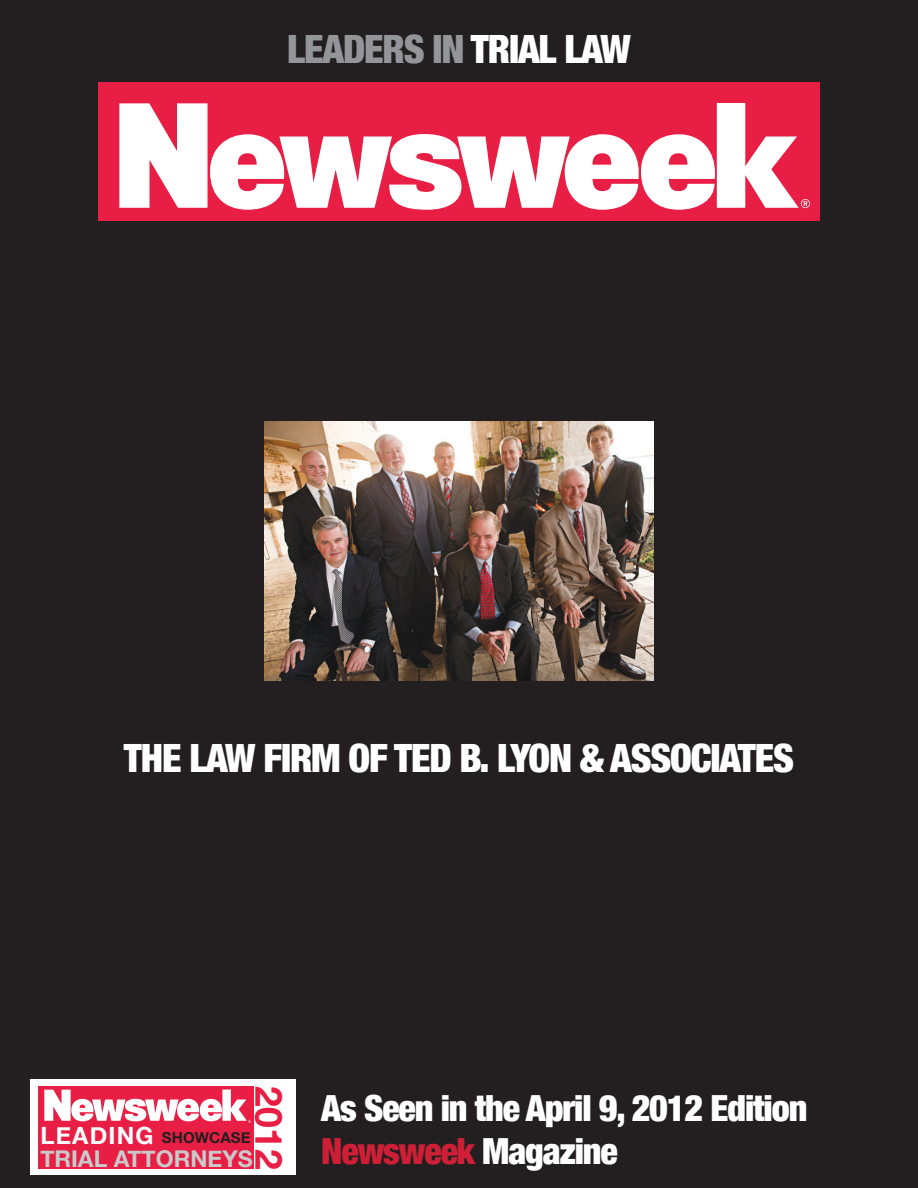
<style>
.page{position:relative;width:918px;height:1188px;background:#231f20}
.page>*{position:absolute;margin:0;border:0;box-sizing:border-box;transform-origin:0 0}
.t1{font:900 condensed 39px "Helvetica Neue";letter-spacing:-.03em;color:#fff}
.t2{font:900 condensed 39px "Helvetica Neue";letter-spacing:-.03em;color:#939598}
.t3{font:700 37.35px "Helvetica Neue";color:#e91e44}
.t4{font:900 condensed 36px/43.2px "Helvetica Neue";letter-spacing:-.03em;color:#fff}
.t5{font:700 23.7px "Helvetica Neue";letter-spacing:.05em;color:#fff}
.t6{font:700 23.1px "Helvetica Neue";color:#c9cacc}
.t7{font:700 15.15px "Helvetica Neue";letter-spacing:.005em;color:#231f20}
.s1{color:#fff}
.s2{color:#ce1f36}
</style>
<div class="page">
<div style="left:98px;top:82px;width:722px;height:138px;background:#e91e44"></div>
<svg style="left:119px;top:103px;width:691px;height:107px"></svg>
<div style="left:30px;top:1079px;width:266px;height:95px;background:#fff"></div>
<div style="left:39px;top:1086px;width:215px;height:83px;background:#e91e44"></div>
<svg style="left:44px;top:1090px;width:207px;height:33px"></svg>
<img style="left:265px;top:421px;width:388px;height:259px">
<p class="t2" style="left:287px;top:25px;width:345px">LEADERS IN <span class="s1">TRIAL LAW</span></p>
<p class="t1" style="left:124px;top:734px;width:672px">THE LAW FIRM OF TED B. LYON &amp; ASSOCIATES</p>
<p class="t3" style="left:292px;top:1086px;width:85px;rotate:90deg">2012</p>
<p class="t5" style="left:40px;top:1121px;width:115px">LEADING</p>
<p class="t6" style="left:40px;top:1144px;width:214px">TRIAL ATTORNEYS</p>
<p class="t7" style="left:162px;top:1128px;width:90px">SHOWCASE</p>
<p class="t4" style="left:321px;top:1086px;width:488px">As Seen in the April 9, 2012 Edition<br><span class="s2">Newsweek</span> Magazine</p>
</div>
